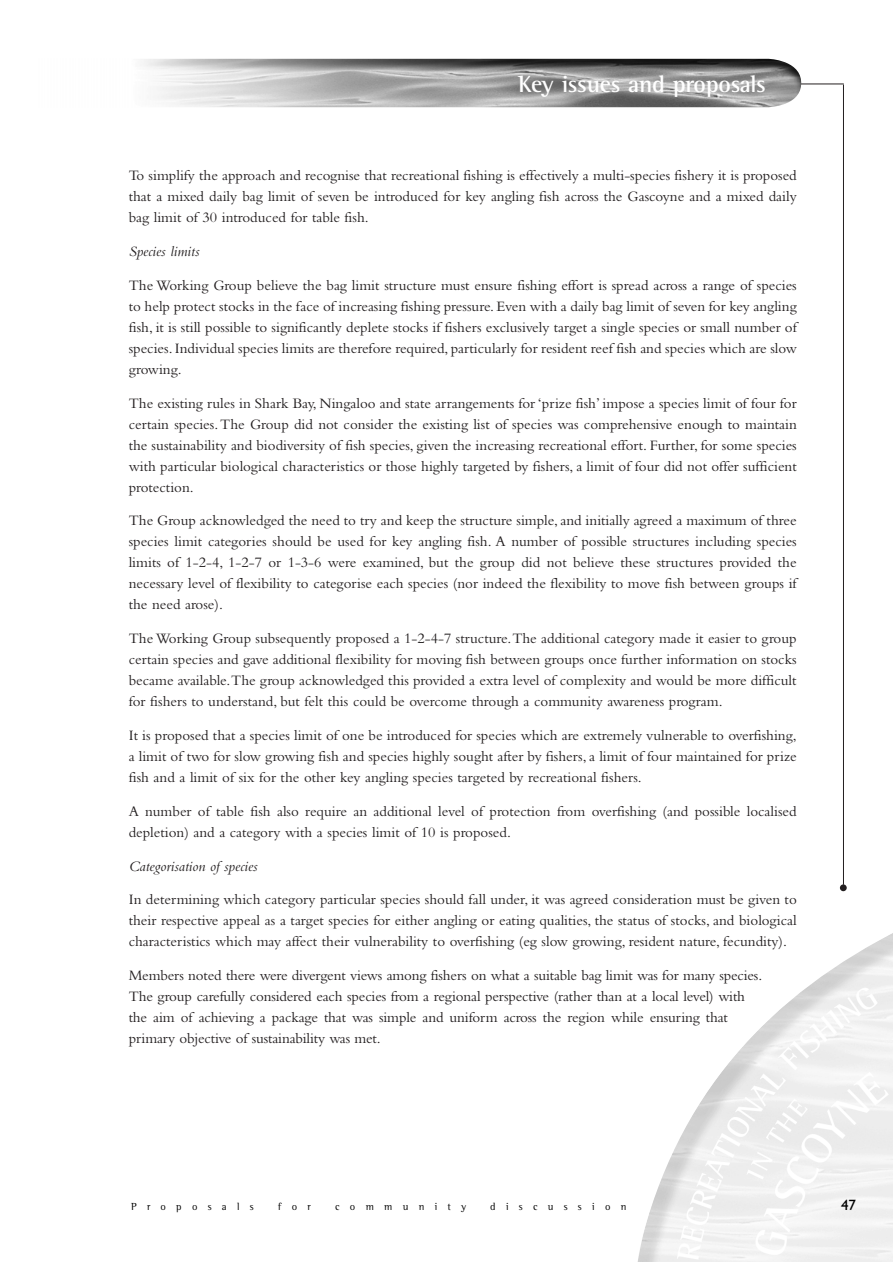
<style>
.page{position:relative;width:893px;height:1262px;background:#fff}
.page>*{position:absolute;margin:0;border:0;box-sizing:border-box;transform-origin:0 0}
.t1{font:700 24px "Rotis Semi Serif";letter-spacing:-.01em;color:#fff}
.t2{font:15px/21px "Bembo";color:#231f20;text-align:justify}
.t3{font:italic 15px "Bembo";color:#231f20}
.t4{font:15px "Gill Sans";color:#000}
.t5{font:10.5px "Rotis Semi Serif";letter-spacing:.985em;color:#000}
</style>
<div class="page">
<hr style="left:768px;top:84px;width:75px;height:1px;background:#231f20">
<hr style="left:843px;top:85px;width:1px;height:799px;background:#231f20">
<svg style="left:839px;top:884px;width:7px;height:7px"></svg>
<img style="left:143px;top:59px;width:684px;height:48px">
<img style="left:638px;top:934px;width:254px;height:327px">
<h1 class="t1" style="left:518px;top:75px;width:249px">Key issues and proposals</h1>
<p class="t2" style="left:129px;top:166px;width:669px">To simplify the approach and recognise that recreational fishing is effectively a multi-species fishery it is proposed that a mixed daily bag limit of seven be introduced for key angling fish across the Gascoyne and a mixed daily bag limit of 30 introduced for table fish.</p>
<p class="t3" style="left:129px;top:246px;width:72px">Species limits</p>
<p class="t2" style="left:129px;top:276px;width:669px">The Working Group believe the bag limit structure must ensure fishing effort is spread across a range of species to help protect stocks in the face of increasing fishing pressure. Even with a daily bag limit of seven for key angling fish, it is still possible to significantly deplete stocks if fishers exclusively target a single species or small number of species. Individual species limits are therefore required, particularly for resident reef fish and species which are slow growing.</p>
<p class="t2" style="left:129px;top:394px;width:669px">The existing rules in Shark Bay, Ningaloo and state arrangements for ‘prize fish’ impose a species limit of four for certain species.The Group did not consider the existing list of species was comprehensive enough to maintain the sustainability and biodiversity of fish species, given the increasing recreational effort. Further, for some species with particular biological characteristics or those highly targeted by fishers, a limit of four did not offer sufficient protection.</p>
<p class="t2" style="left:129px;top:511px;width:669px">The Group acknowledged the need to try and keep the structure simple, and initially agreed a maximum of three species limit categories should be used for key angling fish. A number of possible structures including species limits of 1-2-4, 1-2-7 or 1-3-6 were examined, but the group did not believe these structures provided the necessary level of flexibility to categorise each species (nor indeed the flexibility to move fish between groups if the need arose).</p>
<p class="t2" style="left:129px;top:629px;width:669px">The Working Group subsequently proposed a 1-2-4-7 structure.The additional category made it easier to group certain species and gave additional flexibility for moving fish between groups once further information on stocks became available.The group acknowledged this provided a extra level of complexity and would be more difficult for fishers to understand, but felt this could be overcome through a community awareness program.</p>
<p class="t2" style="left:129px;top:726px;width:669px">It is proposed that a species limit of one be introduced for species which are extremely vulnerable to overfishing, a limit of two for slow growing fish and species highly sought after by fishers, a limit of four maintained for prize fish and a limit of six for the other key angling species targeted by recreational fishers.</p>
<p class="t2" style="left:129px;top:802px;width:669px">A number of table fish also require an additional level of protection from overfishing (and possible localised depletion) and a category with a species limit of 10 is proposed.</p>
<p class="t3" style="left:129px;top:860px;width:130px">Categorisation of species</p>
<p class="t2" style="left:129px;top:890px;width:669px">In determining which category particular species should fall under, it was agreed consideration must be given to their respective appeal as a target species for either angling or eating qualities, the status of stocks, and biological characteristics which may affect their vulnerability to overfishing (eg slow growing, resident nature, fecundity).</p>
<p class="t2" style="left:129px;top:966px;width:635px;text-align:left">Members noted there were divergent views among fishers on what a suitable bag limit was for many species.<br>The group carefully considered each species from a regional perspective (rather than at a local level) with the aim of achieving a package that was simple and uniform across the region while ensuring that primary objective of sustainability was met.</p>
<p class="t5" style="left:131px;top:1202px;width:124px">Proposals</p>
<p class="t5" style="left:278px;top:1202px;width:34px">for</p>
<p class="t5" style="left:335px;top:1202px;width:133px">community</p>
<p class="t5" style="left:490px;top:1202px;width:138px">discussion</p>
<p class="t4" style="left:841px;top:1200px;width:16px">47</p>
</div>
